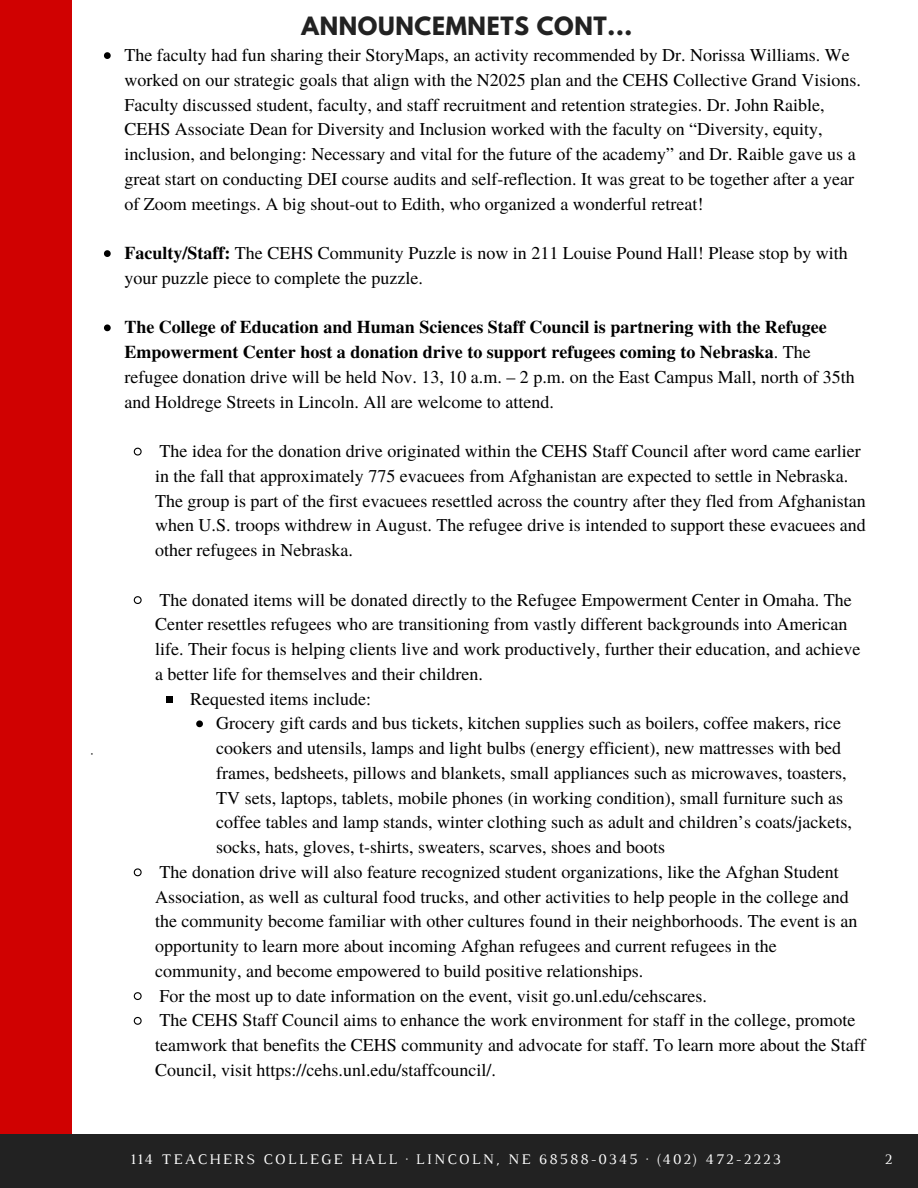
<style>
.page{position:relative;width:918px;height:1188px;background:#fff}
.page>*{position:absolute;margin:0;border:0;box-sizing:border-box;transform-origin:0 0}
.t1{font:700 22.35px "League Spartan";letter-spacing:.03em;color:#222}
.t2{font:18px/24.8px "Te X Gyre Termes";color:#000}
.t3{font:700 18px/24.8px "Te X Gyre Termes";color:#000}
.t4{font:15.45px "Luthier";color:#000}
.t5{font:15px "Luthier";letter-spacing:.14em;color:#fff}
.s1{font-weight:700}
.s2{font-weight:400}
</style>
<div class="page">
<div style="left:0;top:0;width:72px;height:1188px;background:#d00101"></div>
<div style="left:0;top:1134px;width:918px;height:54px;background:#222"></div>
<svg style="left:104px;top:52px;width:7px;height:7px"></svg>
<svg style="left:104px;top:250px;width:7px;height:7px"></svg>
<svg style="left:104px;top:324px;width:7px;height:7px"></svg>
<svg style="left:133px;top:447px;width:9px;height:9px"></svg>
<svg style="left:133px;top:596px;width:9px;height:8px"></svg>
<div style="left:166px;top:696px;width:7px;height:6px;background:#000"></div>
<svg style="left:196px;top:720px;width:7px;height:7px"></svg>
<svg style="left:133px;top:868px;width:9px;height:9px"></svg>
<svg style="left:133px;top:992px;width:9px;height:8px"></svg>
<svg style="left:133px;top:1016px;width:9px;height:9px"></svg>
<p class="t4" style="left:91px;top:748px;width:3px">·</p>
<p class="t1" style="left:302px;top:15px;width:332px">ANNOUNCEMNETS CONT...</p>
<p class="t2" style="left:124px;top:42px;width:738px">The faculty had fun sharing their StoryMaps, an activity recommended by Dr. Norissa Williams. We worked on our strategic goals that align with the N2025 plan and the CEHS Collective Grand Visions.<br>Faculty discussed student, faculty, and staff recruitment and retention strategies. Dr. John Raible, CEHS Associate Dean for Diversity and Inclusion worked with the faculty on “Diversity, equity, inclusion, and belonging: Necessary and vital for the future of the academy” and Dr. Raible gave us a great start on conducting DEI course audits and self-reflection. It was great to be together after a year of Zoom meetings. A big shout-out to Edith, who organized a wonderful retreat!</p>
<p class="t2" style="left:124px;top:240px;width:725px"><span class="s1">Faculty/Staff:</span> The CEHS Community Puzzle is now in 211 Louise Pound Hall! Please stop by with your puzzle piece to complete the puzzle.</p>
<p class="t3" style="left:124px;top:314px;width:732px">The College of Education and Human Sciences Staff Council is partnering with the Refugee Empowerment Center host a donation drive to support refugees coming to Nebraska<span class="s2">. The refugee donation drive will be held Nov. 13, 10 a.m. – 2 p.m. on the East Campus Mall, north of 35th and Holdrege Streets in Lincoln. All are welcome to attend.</span></p>
<p class="t2" style="left:155px;top:438px;width:712px">The idea for the donation drive originated within the CEHS Staff Council after word came earlier in the fall that approximately 775 evacuees from Afghanistan are expected to settle in Nebraska.<br>The group is part of the first evacuees resettled across the country after they fled from Afghanistan when U.S. troops withdrew in August. The refugee drive is intended to support these evacuees and other refugees in Nebraska.</p>
<p class="t2" style="left:155px;top:586px;width:707px">The donated items will be donated directly to the Refugee Empowerment Center in Omaha. The Center resettles refugees who are transitioning from vastly different backgrounds into American life. Their focus is helping clients live and work productively, further their education, and achieve a better life for themselves and their children.</p>
<p class="t2" style="left:190px;top:685px;width:182px">Requested items include:</p>
<p class="t2" style="left:216px;top:710px;width:637px">Grocery gift cards and bus tickets, kitchen supplies such as boilers, coffee makers, rice cookers and utensils, lamps and light bulbs (energy efficient), new mattresses with bed frames, bedsheets, pillows and blankets, small appliances such as microwaves, toasters, TV sets, laptops, tablets, mobile phones (in working condition), small furniture such as coffee tables and lamp stands, winter clothing such as adult and children’s coats/jackets, socks, hats, gloves, t-shirts, sweaters, scarves, shoes and boots</p>
<p class="t2" style="left:155px;top:859px;width:704px">The donation drive will also feature recognized student organizations, like the Afghan Student Association, as well as cultural food trucks, and other activities to help people in the college and the community become familiar with other cultures found in their neighborhoods. The event is an opportunity to learn more about incoming Afghan refugees and current refugees in the community, and become empowered to build positive relationships.</p>
<p class="t2" style="left:160px;top:982px;width:549px">For the most up to date information on the event, visit go.unl.edu/cehscares.</p>
<p class="t2" style="left:155px;top:1007px;width:712px">The CEHS Staff Council aims to enhance the work environment for staff in the college, promote teamwork that benefits the CEHS community and advocate for staff. To learn more about the Staff<br>Council, visit https://cehs.unl.edu/staffcouncil/.</p>
<p class="t5" style="left:131px;top:1154px;width:652px">114 TEACHERS COLLEGE HALL · LINCOLN, NE 68588-0345 · (402) 472-2223</p>
<p class="t5" style="left:885px;top:1154px;width:9px">2</p>
</div>
